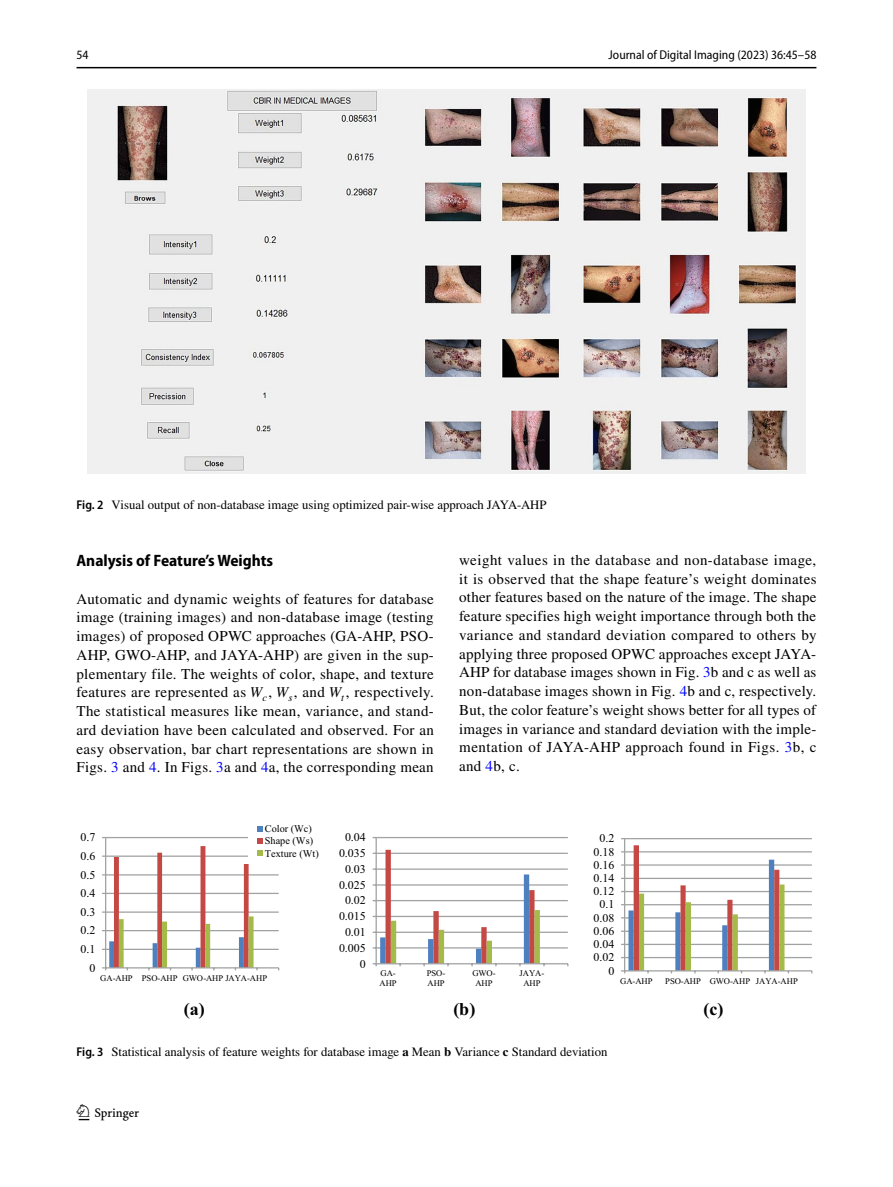
<style>
.page{position:relative;width:893px;height:1187px;background:#fff}
.page>*{position:absolute;margin:0;border:0;box-sizing:border-box;transform-origin:0 0}
.t1{font:22.5px "Springnew Regular 2";color:#000}
.t2{font:700 18px "Times New Roman";color:#000}
.t3{font:700 semi-condensed 16.5px "Myriad Pro";color:#000}
.t4{font:15px/18.8px "STIX";letter-spacing:.02em;color:#000;text-align:justify}
.t5{font:12.75px "STIX";color:#000}
.t6{font:semi-condensed 12.75px "Myriad Pro";color:#000}
.t7{font:11.85px "Times New Roman PSMT5";color:#000}
.t8{font:10.35px/12.1px "Times New Roman PSMT5";color:#000}
.t9{font:8.7px/9.9px "Times New Roman PSMT5";letter-spacing:-.01em;color:#000}
.s1{font-family:"Myriad Pro";font-weight:600;font-stretch:semi-condensed}
.s2{font-family:"STIX General Italic 110"}
.s3{font-family:"STIX General Italic 111"}
.s4{font-family:"STIX General Italic 112"}
.s5{color:#00f}
.s6{font-weight:700}
</style>
<div class="page">
<hr style="left:77px;top:67px;width:739px;height:1px;background:#000">
<img style="left:88px;top:89px;width:717px;height:385px">
<hr style="left:106px;top:948px;width:173px;height:1px;background:#a1a2a2">
<hr style="left:106px;top:929px;width:173px;height:2px;background:#a1a2a2">
<hr style="left:106px;top:911px;width:173px;height:1px;background:#a1a2a2">
<hr style="left:106px;top:892px;width:173px;height:2px;background:#a1a2a2">
<hr style="left:106px;top:874px;width:173px;height:1px;background:#a1a2a2">
<hr style="left:106px;top:967px;width:173px;height:1px;background:#a1a2a2">
<svg style="left:102px;top:826px;width:161px;height:144px"></svg>
<hr style="left:376px;top:947px;width:192px;height:1px;background:#a1a2a2">
<hr style="left:376px;top:931px;width:192px;height:1px;background:#a1a2a2">
<hr style="left:376px;top:915px;width:192px;height:2px;background:#a1a2a2">
<hr style="left:376px;top:899px;width:192px;height:2px;background:#a1a2a2">
<hr style="left:376px;top:884px;width:192px;height:1px;background:#a1a2a2">
<hr style="left:376px;top:868px;width:192px;height:1px;background:#a1a2a2">
<hr style="left:376px;top:852px;width:192px;height:1px;background:#a1a2a2">
<hr style="left:376px;top:836px;width:192px;height:2px;background:#a1a2a2">
<hr style="left:376px;top:837px;width:1px;height:126px;background:#a1a2a2">
<hr style="left:376px;top:963px;width:192px;height:1px;background:#a1a2a2">
<svg style="left:373px;top:849px;width:172px;height:117px"></svg>
<hr style="left:625px;top:956px;width:187px;height:2px;background:#a1a2a2">
<hr style="left:625px;top:943px;width:187px;height:2px;background:#a1a2a2">
<hr style="left:625px;top:930px;width:187px;height:1px;background:#a1a2a2">
<hr style="left:625px;top:917px;width:187px;height:1px;background:#a1a2a2">
<hr style="left:625px;top:904px;width:187px;height:1px;background:#a1a2a2">
<hr style="left:625px;top:890px;width:187px;height:2px;background:#a1a2a2">
<hr style="left:625px;top:877px;width:187px;height:2px;background:#a1a2a2">
<hr style="left:625px;top:864px;width:187px;height:1px;background:#a1a2a2">
<hr style="left:625px;top:851px;width:187px;height:1px;background:#a1a2a2">
<hr style="left:625px;top:838px;width:187px;height:1px;background:#a1a2a2">
<hr style="left:624px;top:838px;width:1px;height:132px;background:#a1a2a2">
<hr style="left:625px;top:970px;width:187px;height:1px;background:#a1a2a2">
<svg style="left:621px;top:845px;width:168px;height:128px"></svg>
<p class="t6" style="left:77px;top:48px;width:14px">54</p>
<p class="t6" style="left:609px;top:48px;width:209px">Journal of Digital Imaging (2023) 36:45–58</p>
<p class="t5" style="left:77px;top:496px;width:471px"><span class="s1">Fig. 2</span> Visual output of non-database image using optimized pair-wise approach JAYA-AHP</p>
<p class="t3" style="left:77px;top:551px;width:198px">Analysis of Feature’s Weights</p>
<p class="t4" style="left:77px;top:590px;width:359px">Automatic and dynamic weights of features for database image (training images) and non-database image (testing images) of proposed OPWC approaches (GA-AHP, PSO-AHP, GWO-AHP, and JAYA-AHP) are given in the sup&shy;plementary file. The weights of color, shape, and texture features are represented as <span class="s2">W</span><sub>c</sub>, <span class="s3">W</span><sub>s</sub>, and <span class="s4">W</span><sub>t</sub> , respectively.<br>The statistical measures like mean, variance, and stand&shy;ard deviation have been calculated and observed. For an easy observation, bar chart representations are shown in Figs. <span class="s5">3</span> and <span class="s5">4</span>. In Figs. <span class="s5">3</span>a and <span class="s5">4</span>a, the corresponding mean</p>
<p class="t4" style="left:459px;top:551px;width:359px">weight values in the database and non-database image, it is observed that the shape feature’s weight dominates other features based on the nature of the image. The shape feature specifies high weight importance through both the variance and standard deviation compared to others by applying three proposed OPWC approaches except JAYA-AHP for database images shown in Fig. <span class="s5">3</span>b and c as well as non-database images shown in Fig. <span class="s5">4</span>b and c, respectively.<br>But, the color feature’s weight shows better for all types of images in variance and standard deviation with the imple&shy;mentation of JAYA-AHP approach found in Figs. <span class="s5">3</span>b, c and <span class="s5">4</span>b, c.</p>
<p class="t7" style="left:80px;top:833px;width:16px">0.7</p>
<p class="t7" style="left:80px;top:851px;width:16px">0.6</p>
<p class="t8" style="left:265px;top:823px;width:56px">Color (Wc)<br>Shape (Ws)<br>Texture (Wt)</p>
<p class="t7" style="left:345px;top:833px;width:22px">0.04</p>
<p class="t7" style="left:339px;top:848px;width:28px">0.035</p>
<p class="t7" style="left:80px;top:870px;width:16px">0.5</p>
<p class="t7" style="left:80px;top:888px;width:16px">0.4</p>
<p class="t7" style="left:345px;top:864px;width:22px">0.03</p>
<p class="t7" style="left:339px;top:880px;width:28px">0.025</p>
<p class="t7" style="left:345px;top:896px;width:22px">0.02</p>
<p class="t7" style="left:80px;top:907px;width:16px">0.3</p>
<p class="t7" style="left:339px;top:911px;width:28px">0.015</p>
<p class="t7" style="left:599px;top:834px;width:16px">0.2</p>
<p class="t7" style="left:593px;top:847px;width:22px">0.18</p>
<p class="t7" style="left:593px;top:860px;width:22px">0.16</p>
<p class="t7" style="left:593px;top:873px;width:22px">0.14</p>
<p class="t7" style="left:593px;top:886px;width:22px">0.12</p>
<p class="t7" style="left:599px;top:900px;width:16px">0.1</p>
<p class="t7" style="left:593px;top:913px;width:22px">0.08</p>
<p class="t7" style="left:80px;top:926px;width:16px">0.2</p>
<p class="t7" style="left:345px;top:927px;width:22px">0.01</p>
<p class="t7" style="left:593px;top:926px;width:22px">0.06</p>
<p class="t7" style="left:80px;top:944px;width:16px">0.1</p>
<p class="t7" style="left:89px;top:963px;width:7px">0</p>
<p class="t9" style="left:100px;top:973px;width:169px">GA-AHP PSO-AHP GWO-AHP JAYA-AHP</p>
<p class="t7" style="left:339px;top:943px;width:28px">0.005</p>
<p class="t7" style="left:360px;top:959px;width:7px">0</p>
<p class="t7" style="left:593px;top:939px;width:22px">0.04</p>
<p class="t7" style="left:593px;top:953px;width:22px">0.02</p>
<p class="t9" style="left:380px;top:969px;width:19px">GA-<br>AHP</p>
<p class="t9" style="left:427px;top:969px;width:20px">PSO-<br>AHP</p>
<p class="t9" style="left:472px;top:969px;width:25px;text-align:center">GWO-<br>AHP</p>
<p class="t9" style="left:520px;top:969px;width:26px;text-align:center">JAYA-<br>AHP</p>
<p class="t7" style="left:608px;top:966px;width:7px">0</p>
<p class="t9" style="left:620px;top:976px;width:34px">GA-AHP</p>
<p class="t9" style="left:665px;top:976px;width:134px">PSO-AHP GWO-AHP JAYA-AHP</p>
<p class="t2" style="left:184px;top:995px;width:22px">(a)</p>
<p class="t2" style="left:453px;top:995px;width:24px">(b)</p>
<p class="t2" style="left:703px;top:995px;width:21px">(c)</p>
<p class="t5" style="left:77px;top:1042px;width:532px"><span class="s1">Fig. 3</span> Statistical analysis of feature weights for database image <span class="s6">a</span> Mean <span class="s6">b</span> Variance <span class="s6">c</span> Standard deviation</p>
<h1 class="t1" style="left:79px;top:1104px;width:62px">1 3</h1>
</div>
